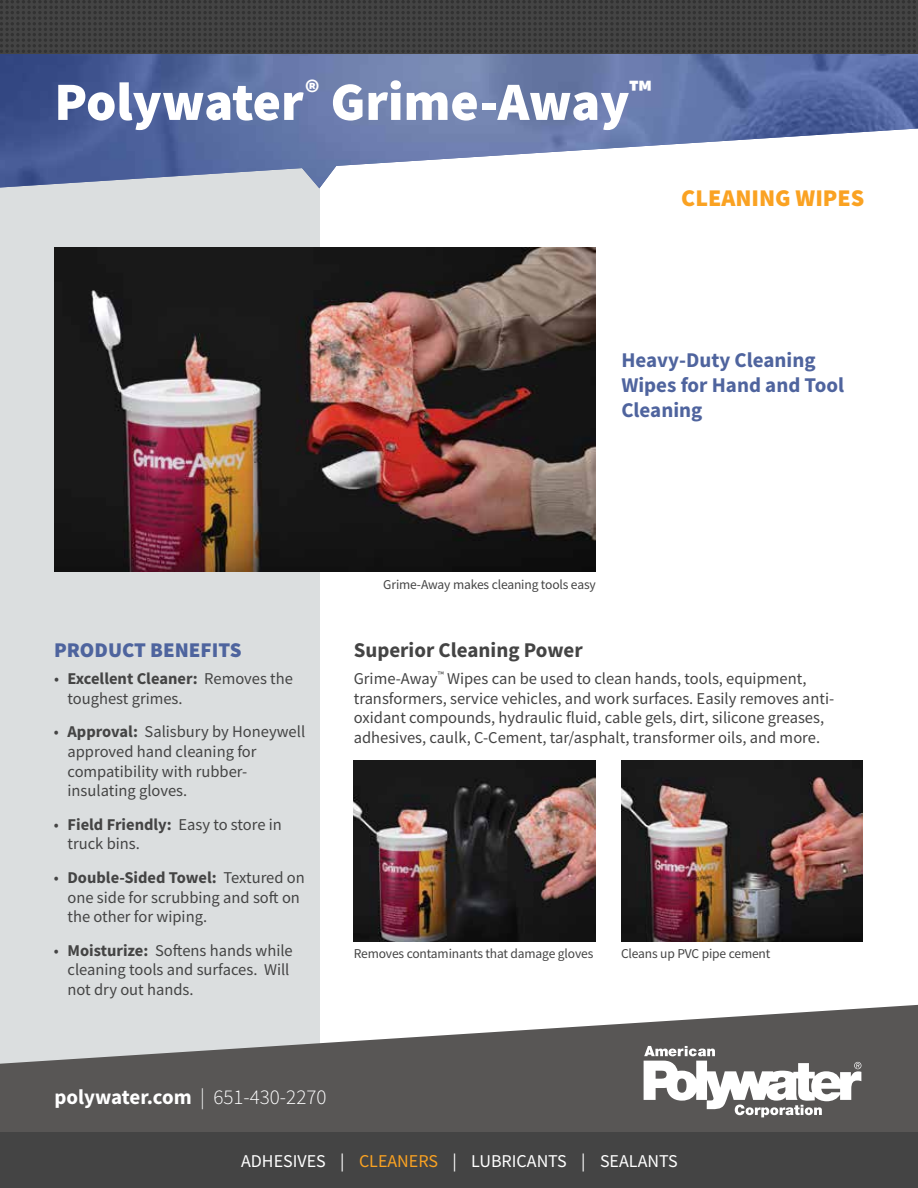
<style>
.page{position:relative;width:918px;height:1188px;background:#fff}
.page>*{position:absolute;margin:0;border:0;box-sizing:border-box;transform-origin:0 0}
.t1{font:900 54px "Source Sans Pro";color:#fff}
.t2{font:900 24px "Source Sans Pro";color:#faa222}
.t3{font:700 21px/25.2px "Source Sans Pro";color:#4f649e}
.t4{font:700 21px "Source Sans Pro";color:#fff}
.t5{font:700 21px "Source Sans Pro";color:#444}
.t6{font:900 21px "Source Sans Pro";color:#4e649e}
.t7{font:18px "Source Sans Pro";color:#fff}
.t8{font:16.5px/19.8px "Source Sans Pro";color:#444}
.t9{font:13.5px "Source Sans Pro";letter-spacing:-.01em;color:#444}
.s1{font-weight:700}
.s2{font-weight:300}
.s3{color:#faa222}
</style>
<div class="page">
<div style="left:0;top:0;width:319px;height:1188px;background:#dbdedf"></div>
<svg style="left:0;top:1004px;width:918px;height:129px;fill:#585655"></svg>
<img style="left:0;top:54px;width:918px;height:134px">
<div style="left:0;top:0;width:918px;height:54px;background:linear-gradient(to right,#3e3e3e,#3e3e3e)"></div>
<div style="left:0;top:1133px;width:918px;height:55px;background:#444"></div>
<img style="left:54px;top:248px;width:541px;height:324px">
<svg style="left:644px;top:1046px;width:217px;height:71px"></svg>
<img style="left:354px;top:760px;width:241px;height:181px">
<img style="left:621px;top:760px;width:241px;height:181px">
<h1 class="t1" style="left:54px;top:65px;width:599px">Polywater<sup>®</sup> Grime-Away<sup>™</sup></h1>
<h2 class="t2" style="left:681px;top:181px;width:185px">CLEANING WIPES</h2>
<p class="t3" style="left:621px;top:347px;width:224px">Heavy-Duty Cleaning<br>Wipes for Hand and Tool<br>Cleaning</p>
<p class="t6" style="left:54px;top:636px;width:189px">PRODUCT BENEFITS</p>
<p class="t8" style="left:67px;top:668px;width:227px;text-indent:-13px">• <span class="s1">Excellent Cleaner:</span> Removes the toughest grimes.</p>
<p class="t8" style="left:67px;top:721px;width:239px;text-indent:-13px">• <span class="s1">Approval:</span> Salisbury by Honeywell approved hand cleaning for compatibility with rubber&shy;insulating gloves.</p>
<p class="t8" style="left:67px;top:814px;width:216px;text-indent:-13px">• <span class="s1">Field Friendly:</span> Easy to store in truck bins.</p>
<p class="t8" style="left:67px;top:867px;width:239px;text-indent:-13px">• <span class="s1">Double-Sided Towel:</span> Textured on one side for scrubbing and soft on the other for wiping.</p>
<p class="t8" style="left:67px;top:940px;width:227px;text-indent:-13px">• <span class="s1">Moisturize:</span> Softens hands while cleaning tools and surfaces. Will not dry out hands.</p>
<p class="t9" style="left:383px;top:575px;width:214px">Grime-Away makes cleaning tools easy</p>
<p class="t5" style="left:354px;top:636px;width:230px">Superior Cleaning Power</p>
<p class="t8" style="left:354px;top:668px;width:482px">Grime-Away<sup>™</sup> Wipes can be used to clean hands, tools, equipment, transformers, service vehicles, and work surfaces. Easily removes anti&shy;oxidant compounds, hydraulic fluid, cable gels, dirt, silicone greases, adhesives, caulk, C-Cement, tar/asphalt, transformer oils, and more.</p>
<p class="t9" style="left:354px;top:945px;width:241px">Removes contaminants that damage gloves</p>
<p class="t9" style="left:621px;top:945px;width:151px">Cleans up PVC pipe cement</p>
<p class="t4" style="left:54px;top:1083px;width:274px">polywater.com <span class="s2">| 651-430-2270</span></p>
<p class="t7" style="left:241px;top:1150px;width:438px">ADHESIVES | <span class="s3">CLEANERS</span> | LUBRICANTS | SEALANTS</p>
</div>
